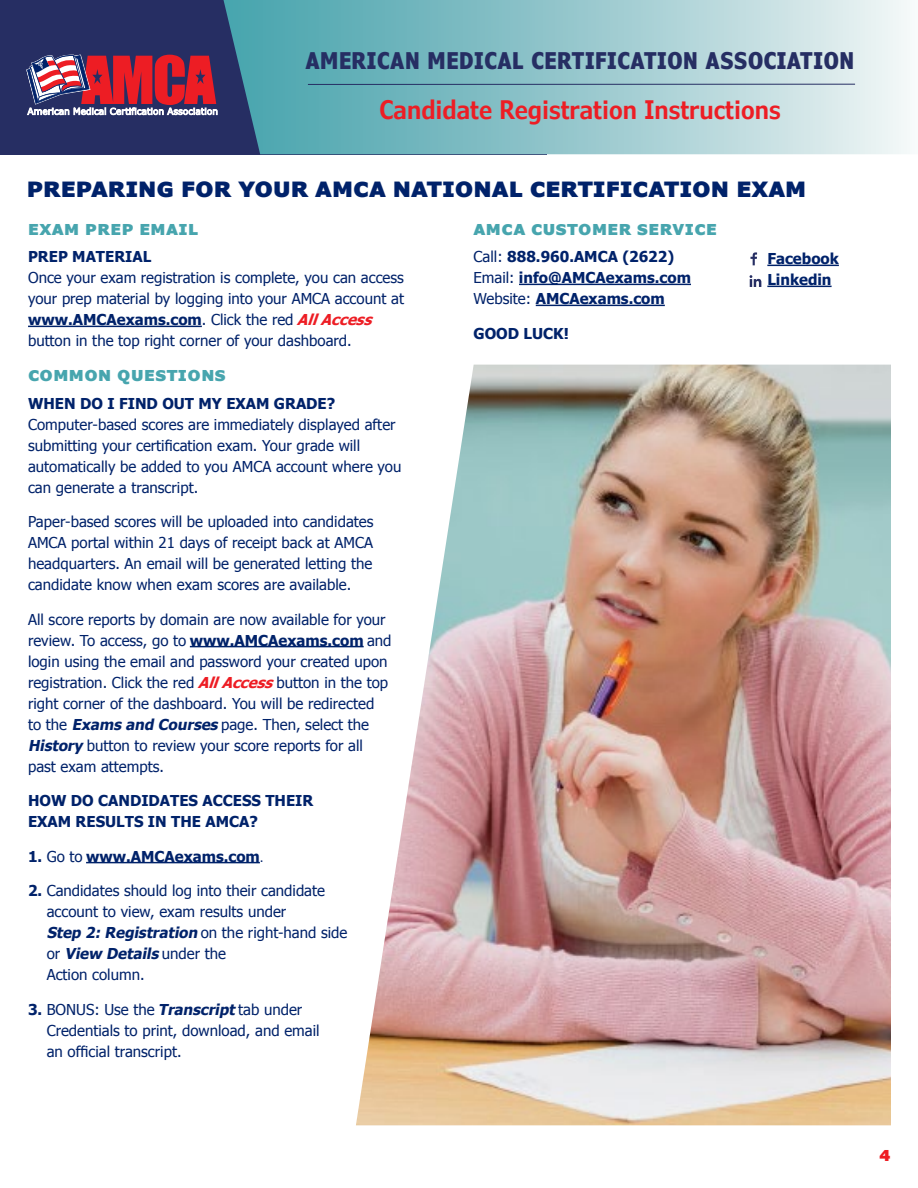
<style>
.page{position:relative;width:918px;height:1188px;background:#fff}
.page>*{position:absolute;margin:0;border:0;box-sizing:border-box;transform-origin:0 0}
.t1{font:600 condensed 25.5px "Verdana Pro";color:#ed1d24}
.t2{font:700 condensed 22.95px "Verdana Pro";letter-spacing:.03em;color:#262e63}
.t3{font:900 21px "Verdana Pro";color:#00226a}
.t4{font:15px/21px "Tahoma";color:#00226a}
.t5{font:700 15px/21px "Tahoma";color:#00226a}
.t6{font:900 15px "Verdana Pro";letter-spacing:.03em;color:#47a5ae}
.t7{font:900 15px "Verdana Pro";color:#ed1d24}
.s1{font-weight:700}
.s2{font-weight:700;font-style:italic;color:#ed1d24}
.s3{font-weight:700;font-style:italic}
.s4{font-weight:400}
.s5{font-family:"Calibri";font-weight:400}
</style>
<div class="page">
<hr style="left:28px;top:326px;width:174px;height:1px;background:#00226a">
<hr style="left:190px;top:646px;width:174px;height:1px;background:#00226a">
<hr style="left:86px;top:862px;width:174px;height:1px;background:#00226a">
<hr style="left:519px;top:284px;width:172px;height:1px;background:#00226a">
<hr style="left:536px;top:305px;width:129px;height:1px;background:#00226a">
<div style="left:0;top:0;width:547px;height:154px;background:#262e63"></div>
<svg style="left:26px;top:55px;width:191px;height:60px"></svg>
<svg style="left:224px;top:0;width:686px;height:154px;background:#95c5cc"></svg>
<hr style="left:308px;top:84px;width:547px;height:1px;background:#262e63">
<img style="left:356px;top:365px;width:535px;height:760px">
<hr style="left:767px;top:265px;width:72px;height:1px;background:#00226a">
<hr style="left:767px;top:286px;width:65px;height:1px;background:#00226a">
<svg style="left:750px;top:252px;width:7px;height:13px"></svg>
<svg style="left:750px;top:275px;width:11px;height:12px"></svg>
<h2 class="t2" style="left:306px;top:45px;width:550px">AMERICAN MEDICAL CERTIFICATION ASSOCIATION</h2>
<h1 class="t1" style="left:380px;top:93px;width:403px">Candidate Registration Instructions</h1>
<h3 class="t3" style="left:27px;top:176px;width:781px">PREPARING FOR YOUR AMCA NATIONAL CERTIFICATION EXAM</h3>
<p class="t6" style="left:28px;top:219px;width:172px">EXAM PREP EMAIL</p>
<p class="t5" style="left:28px;top:245px;width:125px">PREP MATERIAL</p>
<p class="t4" style="left:28px;top:267px;width:377px">Once your exam registration is complete, you can access your prep material by logging into your AMCA account at <span class="s1">www.AMCAexams.com</span>. Click the red <span class="s2">AllAccess </span>button in the top right corner of your dashboard.</p>
<p class="t6" style="left:28px;top:365px;width:199px">COMMON QUESTIONS</p>
<p class="t5" style="left:28px;top:392px;width:309px">WHEN DO I FIND OUT MY EXAM GRADE?</p>
<p class="t4" style="left:28px;top:413px;width:375px">Computer-based scores are immediately displayed after submitting your certification exam. Your grade will automatically be added to you AMCA account where you can generate a transcript.</p>
<p class="t4" style="left:28px;top:510px;width:347px;text-align:justify">Paper-based scores will be uploaded into candidates AMCA portal within 21 days of receipt back at AMCA headquarters. An email will be generated letting the candidate know when exam scores are available.</p>
<p class="t4" style="left:28px;top:608px;width:365px">All score reports by domain are now available for your review. To access, go to <span class="s1">www.AMCAexams.com</span> and login using the email and password your created upon registration. Click the red <span class="s2">AllAccess</span>button in the top right corner of the dashboard. You will be redirected<br>to the <span class="s3">Exams and Courses</span>page. Then, select the <span class="s3">History</span> button to review your score reports for all past exam attempts.</p>
<p class="t5" style="left:28px;top:789px;width:287px">HOW DO CANDIDATES ACCESS THEIR<br>EXAM RESULTS IN THE AMCA?</p>
<p class="t5" style="left:28px;top:845px;width:237px">1. <span class="s4">Go to</span> www.AMCAexams.com<span class="s5">.</span></p>
<p class="t4" style="left:47px;top:879px;width:302px;text-indent:-19px"><span class="s1">2.</span> Candidates should log into their candidate account to view, exam results under<br><span class="s3">Step 2: Registration</span>on the right-hand side o r <span class="s3">View Details</span> u n d e r t h e<br>Action column.</p>
<p class="t4" style="left:47px;top:998px;width:274px;text-indent:-19px"><span class="s1">3.</span> BONUS: Use the <span class="s3">Transcript</span>tab under<br>Credentials to print, download, and email an official transcript.</p>
<p class="t6" style="left:474px;top:219px;width:245px">AMCA CUSTOMER SERVICE</p>
<p class="t5" style="left:474px;top:245px;width:219px"><span class="s4">Call:</span> 888.960.AMCA (2622)<br><span class="s4">Email:</span> info@AMCAexams.com<br><span class="s4">Website:</span> AMCAexams.com</p>
<p class="t5" style="left:474px;top:322px;width:97px">GOOD LUCK!</p>
<p class="t5" style="left:767px;top:247px;width:73px">Facebook<br>Linkedin</p>
<p class="t7" style="left:880px;top:1145px;width:13px">4</p>
</div>
